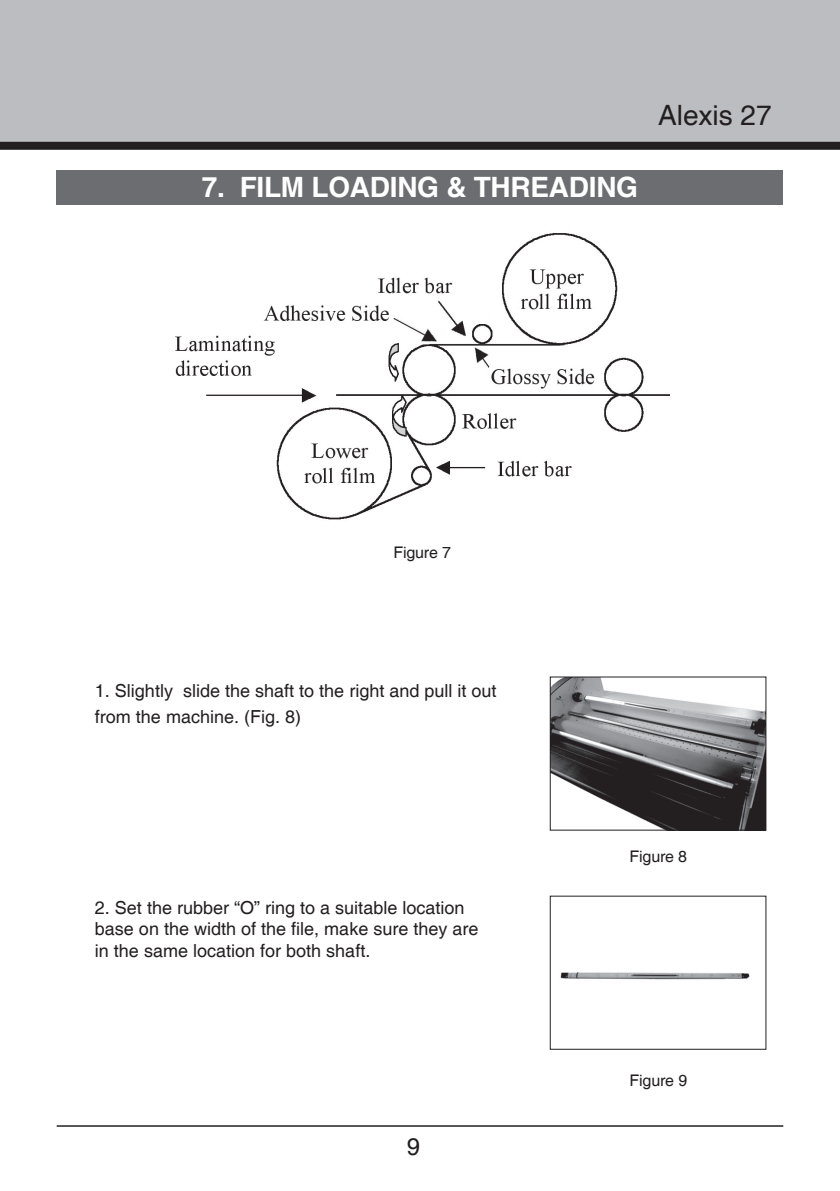
<style>
.page{position:relative;width:840px;height:1191px;background:#fff}
.page>*{position:absolute;margin:0;border:0;box-sizing:border-box;transform-origin:0 0}
.t1{font:700 28px "Helvetica";letter-spacing:-.01em;color:#fff}
.t2{font:28px "Helvetica";color:#231f20}
.t3{font:24px "Helvetica";color:#231f20}
.t4{font:18px/21.6px "Helvetica";color:#231f20}
.t5{font:16px "Helvetica";letter-spacing:-.01em;color:#231f20}
</style>
<div class="page">
<div style="left:0;top:0;width:839px;height:142px;background:#bcbdc0"></div>
<div style="left:0;top:142px;width:839px;height:8px;background:#231f20"></div>
<hr style="left:57px;top:1125px;width:725px;height:1px;background:#231f20">
<div style="left:57px;top:170px;width:725px;height:34px;background:#6c6d70"></div>
<img style="left:175px;top:233px;width:495px;height:287px">
<img style="left:551px;top:678px;width:213px;height:150px">
<div style="left:549px;top:676px;width:217px;height:154px;border:1px solid #231f20"></div>
<img style="left:560px;top:972px;width:190px;height:8px">
<h1 class="t1" style="left:202px;top:170px;width:437px">7. FILM LOADING &amp; THREADING</h1>
<h1 class="t2" style="left:657px;top:98px;width:115px">Alexis 27</h1>
<p class="t5" style="left:393px;top:543px;width:59px">Figure 7</p>
<p class="t4" style="left:95px;top:678px;width:403px;line-height:26px">1. Slightly slide the shaft to the right and pull it out from the machine. (Fig. 8)</p>
<p class="t4" style="left:95px;top:897px;width:385px">2. Set the rubber “O” ring to a suitable location base on the width of the file, make sure they are in the same location for both shaft.</p>
<h2 class="t3" style="left:406px;top:1132px;width:15px">9</h2>
<p class="t5" style="left:629px;top:847px;width:59px">Figure 8</p>
<p class="t5" style="left:629px;top:1071px;width:59px">Figure 9</p>
</div>
